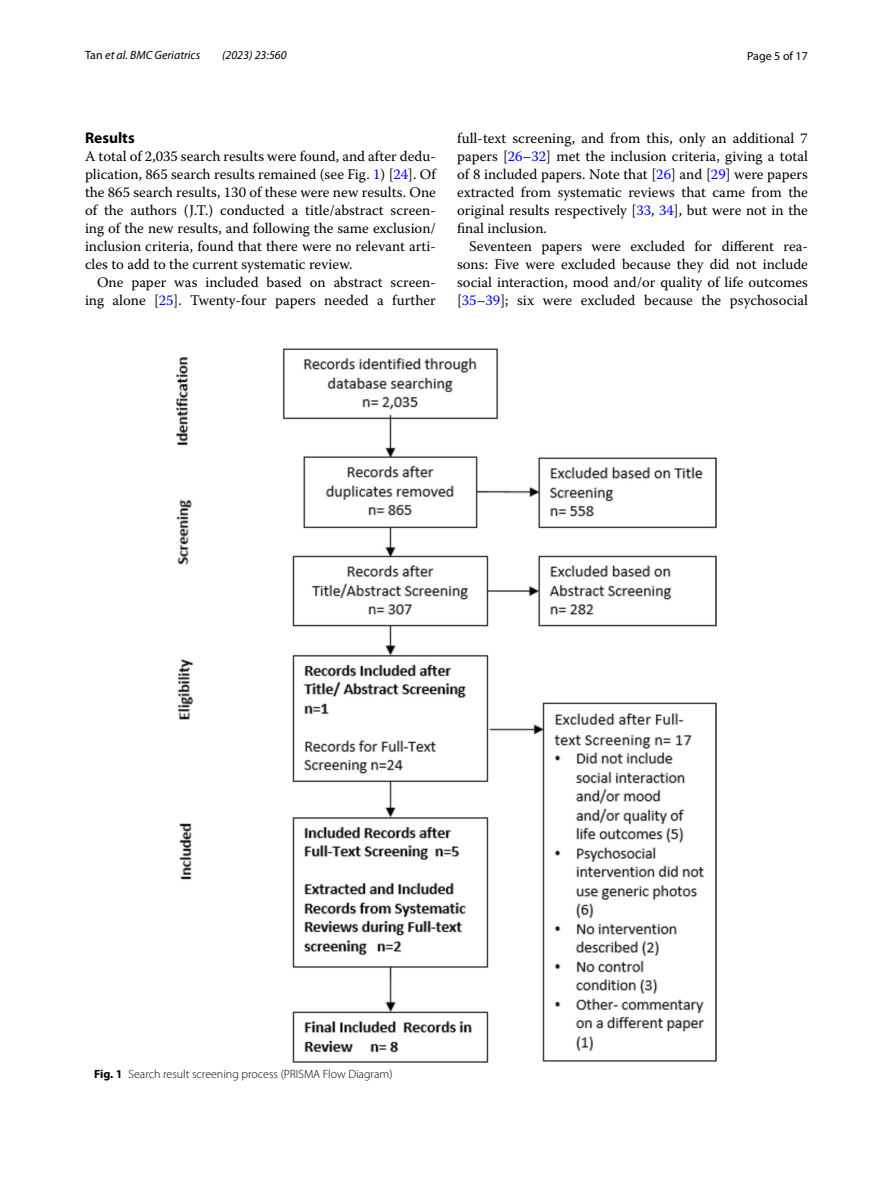
<style>
.page{position:relative;width:893px;height:1187px;background:#fff}
.page>*{position:absolute;margin:0;border:0;box-sizing:border-box;transform-origin:0 0}
.t1{font:700 15.45px "Myriad Pro";color:#000}
.t2{font:14.7px/18px "Warnock Pro";color:#000;text-align:justify}
.t3{font:300 12px "Myriad Pro";color:#000}
.t4{font:italic 12px "Myriad Pro";color:#000}
.t5{font:12px "Myriad Pro";color:#000}
.s1{font-style:normal}
.s2{color:#00f}
.s3{font-weight:700}
</style>
<div class="page">
<img style="left:176px;top:349px;width:541px;height:713px">
<p class="t4" style="left:85px;top:48px;width:117px"><span class="s1">Tan</span> et al. BMC Geriatrics</p>
<p class="t4" style="left:222px;top:48px;width:66px">(2023) 23:560</p>
<p class="t5" style="left:747px;top:48px;width:62px">Page 5 of 17</p>
<p class="t1" style="left:85px;top:128px;width:51px">Results</p>
<p class="t2" style="left:85px;top:147px;width:352px">A total of 2,035 search results were found, and after dedu&shy;plication, 865 search results remained (see Fig. <span class="s2">1</span>) [<span class="s2">24</span>]. Of the 865 search results, 130 of these were new results. One of the authors (J.T.) conducted a title/abstract screen&shy;ing of the new results, and following the same exclusion/ inclusion criteria, found that there were no relevant arti&shy;cles to add to the current systematic review.</p>
<p class="t2" style="left:85px;top:273px;width:352px;text-align:right">One paper was included based on abstract screen&shy;ing alone [<span class="s2">25</span>]. Twenty-four papers needed a further</p>
<p class="t2" style="left:457px;top:128px;width:352px">full-text screening, and from this, only an additional 7 papers [<span class="s2">26</span>–<span class="s2">32</span>] met the inclusion criteria, giving a total of 8 included papers. Note that [<span class="s2">26</span>] and [<span class="s2">29</span>] were papers extracted from systematic reviews that came from the original results respectively [<span class="s2">33</span>, <span class="s2">34</span>], but were not in the final inclusion.</p>
<p class="t2" style="left:457px;top:236px;width:352px;text-indent:12px">Seventeen papers were excluded for different rea&shy;sons: Five were excluded because they did not include social interaction, mood and/or quality of life outcomes [<span class="s2">35</span>–<span class="s2">39</span>]; six were excluded because the psychosocial</p>
<p class="t3" style="left:94px;top:1066px;width:300px"><span class="s3">Fig. 1</span> Search result screening process (PRISMA Flow Diagram)</p>
</div>
